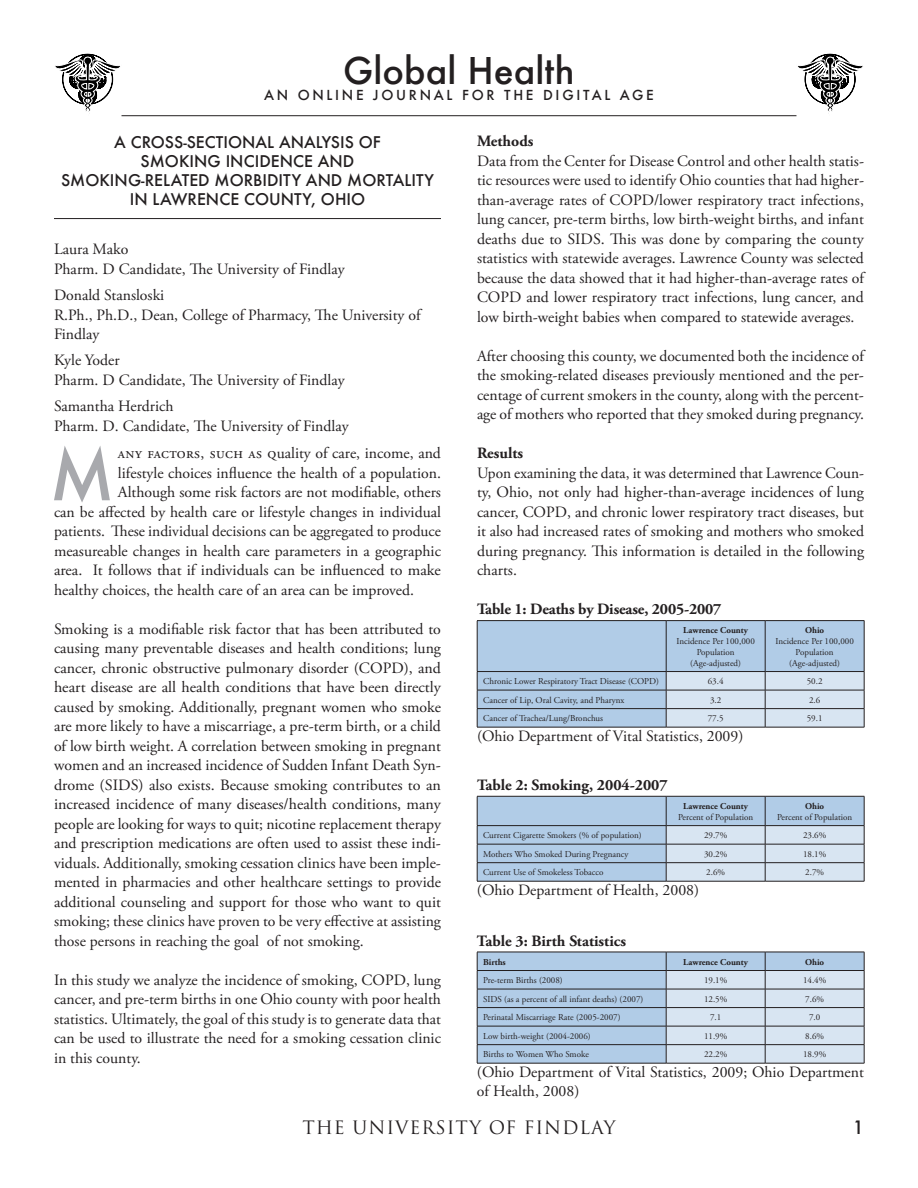
<style>
.page{position:relative;width:918px;height:1188px;background:#fff}
.page>*{position:absolute;margin:0;border:0;box-sizing:border-box;transform-origin:0 0}
.First_Paragraph{font:500 67.5px "Futura";color:#a8a9ad}
.t1{font:500 36px "Futura";color:#231f20}
.t2{font:18px "Trajan Pro";letter-spacing:.05em;color:#231f20}
.t3{font:500 18px "Futura";color:#231f20}
.No_Indent{font:15.75px/19.5px "Adobe Garamond Pro";color:#231f20}
.First_Paragraph-2{font:15.75px "Adobe Garamond Pro";color:#231f20}
.Heading{font:500 15.75px/18.9px "Futura";color:#231f20;text-align:center}
.No_Indent-2{font:700 15.75px "Adobe Garamond Pro";color:#231f20}
.t4{font:500 13.5px "Futura";letter-spacing:.2em;color:#231f20}
.t5{font:9px/10.8px "Adobe Garamond Pro";color:#231f20;text-align:center}
.t6{font:700 9px "Adobe Garamond Pro";color:#231f20}
</style>
<div class="page">
<svg style="left:55px;top:54px;width:67px;height:62px"></svg>
<svg style="left:796px;top:54px;width:67px;height:62px"></svg>
<hr style="left:122px;top:115px;width:674px;height:1px;background:#231f20">
<hr style="left:54px;top:218px;width:387px;height:1px;background:#231f20">
<hr style="left:477px;top:620px;width:189px;height:1px;background:#231f20">
<hr style="left:666px;top:620px;width:99px;height:1px;background:#231f20">
<hr style="left:765px;top:620px;width:99px;height:1px;background:#231f20">
<svg style="left:477px;top:621px;width:388px;height:106px;background:#b4cae1"></svg>
<hr style="left:477px;top:727px;width:189px;height:1px;background:#231f20">
<hr style="left:666px;top:727px;width:99px;height:1px;background:#231f20">
<hr style="left:765px;top:727px;width:99px;height:1px;background:#231f20">
<svg style="left:477px;top:796px;width:388px;height:85px;background:#b3c8dd"></svg>
<hr style="left:477px;top:881px;width:189px;height:1px;background:#231f20">
<hr style="left:666px;top:881px;width:99px;height:1px;background:#231f20">
<hr style="left:765px;top:881px;width:99px;height:1px;background:#231f20">
<svg style="left:477px;top:952px;width:388px;height:111px;background:#b7cbde"></svg>
<hr style="left:477px;top:1063px;width:189px;height:1px;background:#231f20">
<hr style="left:666px;top:1063px;width:99px;height:1px;background:#231f20">
<hr style="left:765px;top:1063px;width:99px;height:1px;background:#231f20">
<p class="t1" style="left:343px;top:46px;width:233px">Global Health</p>
<p class="t4" style="left:264px;top:86px;width:391px">AN ONLINE JOURNAL FOR THE DIGITAL AGE</p>
<p class="Heading" style="left:61px;top:132px;width:374px">A CROSS-SECTIONAL ANALYSIS OF<br>SMOKING INCIDENCE AND<br>SMOKING-RELATED MORBIDITY AND MORTALITY<br>IN LAWRENCE COUNTY, OHIO</p>
<p class="No_Indent" style="left:54px;top:240px;width:292px">Laura Mako<br>Pharm. D Candidate, The University of Findlay</p>
<p class="No_Indent" style="left:54px;top:286px;width:368px">Donald Stansloski<br>R.Ph., Ph.D., Dean, College of Pharmacy, The University of<br>Findlay</p>
<p class="No_Indent" style="left:54px;top:351px;width:292px">Kyle Yoder<br>Pharm. D Candidate, The University of Findlay</p>
<p class="No_Indent" style="left:54px;top:397px;width:296px">Samantha Herdrich<br>Pharm. D. Candidate, The University of Findlay</p>
<p class="First_Paragraph" style="left:50px;top:429px;width:66px">M</p>
<p class="First_Paragraph-2" style="left:118px;top:444px;width:325px">any factors, such as quality of care, income, and</p>
<p class="First_Paragraph-2" style="left:118px;top:463px;width:325px">lifestyle choices influence the health of a population.</p>
<p class="First_Paragraph-2" style="left:118px;top:483px;width:325px">Although some risk factors are not modifiable, others</p>
<p class="First_Paragraph-2" style="left:54px;top:502px;width:389px">can be affected by health care or lifestyle changes in individual</p>
<p class="First_Paragraph-2" style="left:54px;top:522px;width:388px">patients. These individual decisions can be aggregated to produce</p>
<p class="First_Paragraph-2" style="left:54px;top:541px;width:388px">measureable changes in health care parameters in a geographic</p>
<p class="First_Paragraph-2" style="left:54px;top:561px;width:388px">area. It follows that if individuals can be influenced to make</p>
<p class="First_Paragraph-2" style="left:54px;top:580px;width:361px">healthy choices, the health care of an area can be improved.</p>
<p class="No_Indent" style="left:54px;top:620px;width:389px;text-align:justify">Smoking is a modifiable risk factor that has been attributed to causing many preventable diseases and health conditions; lung cancer, chronic obstructive pulmonary disorder (COPD), and heart disease are all health conditions that have been directly caused by smoking. Additionally, pregnant women who smoke are more likely to have a miscarriage, a pre-term birth, or a child of low birth weight. A correlation between smoking in pregnant women and an increased incidence of Sudden Infant Death Syn&shy;drome (SIDS) also exists. Because smoking contributes to an increased incidence of many diseases/health conditions, many people are looking for ways to quit; nicotine replacement therapy and prescription medications are often used to assist these indi&shy;viduals. Additionally, smoking cessation clinics have been imple&shy;mented in pharmacies and other healthcare settings to provide additional counseling and support for those who want to quit smoking; these clinics have proven to be very effective at assisting those persons in reaching the goal of not smoking.</p>
<p class="No_Indent" style="left:54px;top:971px;width:389px;text-align:justify">In this study we analyze the incidence of smoking, COPD, lung cancer, and pre-term births in one Ohio county with poor health statistics. Ultimately, the goal of this study is to generate data that can be used to illustrate the need for a smoking cessation clinic in this county.</p>
<p class="No_Indent-2" style="left:477px;top:132px;width:58px">Methods</p>
<p class="No_Indent" style="left:477px;top:152px;width:389px;text-align:justify">Data from the Center for Disease Control and other health statis&shy;tic resources were used to identify Ohio counties that had higher&shy;than-average rates of COPD/lower respiratory tract infections, lung cancer, pre-term births, low birth-weight births, and infant deaths due to SIDS. This was done by comparing the county statistics with statewide averages. Lawrence County was selected because the data showed that it had higher-than-average rates of COPD and lower respiratory tract infections, lung cancer, and low birth-weight babies when compared to statewide averages.</p>
<p class="No_Indent" style="left:477px;top:347px;width:389px;text-align:justify">After choosing this county, we documented both the incidence of the smoking-related diseases previously mentioned and the per&shy;centage of current smokers in the county, along with the percent&shy;age of mothers who reported that they smoked during pregnancy.</p>
<p class="No_Indent-2" style="left:477px;top:444px;width:48px">Results</p>
<p class="No_Indent" style="left:477px;top:464px;width:389px;text-align:justify">Upon examining the data, it was determined that Lawrence Coun&shy;ty, Ohio, not only had higher-than-average incidences of lung cancer, COPD, and chronic lower respiratory tract diseases, but it also had increased rates of smoking and mothers who smoked during pregnancy. This information is detailed in the following charts.</p>
<p class="No_Indent-2" style="left:477px;top:600px;width:246px">Table 1: Deaths by Disease, 2005-2007</p>
<p class="t6" style="left:683px;top:625px;width:66px">Lawrence County</p>
<p class="t5" style="left:677px;top:636px;width:80px">Incidence Per 100,000<br>Population</p>
<p class="t5" style="left:690px;top:658px;width:52px">(Age-adjusted)</p>
<p class="t6" style="left:805px;top:625px;width:21px">Ohio</p>
<p class="t5" style="left:775px;top:636px;width:80px">Incidence Per 100,000<br>Population</p>
<p class="t5" style="left:789px;top:658px;width:52px">(Age-adjusted)</p>
<p class="t5" style="left:483px;top:676px;width:177px">Chronic Lower Respiratory Tract Disease (COPD)</p>
<p class="t5" style="left:708px;top:676px;width:17px">63.4</p>
<p class="t5" style="left:807px;top:676px;width:17px">50.2</p>
<p class="t5" style="left:483px;top:695px;width:143px">Cancer of Lip, Oral Cavity, and Pharynx</p>
<p class="t5" style="left:710px;top:695px;width:13px">3.2</p>
<p class="t5" style="left:809px;top:695px;width:13px">2.6</p>
<p class="t5" style="left:483px;top:713px;width:121px">Cancer of Trachea/Lung/Bronchus</p>
<p class="t5" style="left:708px;top:713px;width:17px">77.5</p>
<p class="t5" style="left:807px;top:713px;width:17px">59.1</p>
<p class="No_Indent" style="left:477px;top:727px;width:268px">(Ohio Department of Vital Statistics, 2009)</p>
<p class="No_Indent-2" style="left:477px;top:776px;width:192px">Table 2: Smoking, 2004-2007</p>
<p class="t6" style="left:683px;top:801px;width:66px">Lawrence County</p>
<p class="t5" style="left:678px;top:812px;width:77px">Percent of Population</p>
<p class="t6" style="left:805px;top:801px;width:21px">Ohio</p>
<p class="t5" style="left:777px;top:812px;width:77px">Percent of Population</p>
<p class="t5" style="left:483px;top:830px;width:160px">Current Cigarette Smokers (% of population)</p>
<p class="t5" style="left:704px;top:830px;width:25px">29.7%</p>
<p class="t5" style="left:803px;top:830px;width:25px">23.6%</p>
<p class="t5" style="left:483px;top:849px;width:147px">Mothers Who Smoked During Pregnancy</p>
<p class="t5" style="left:704px;top:849px;width:25px">30.2%</p>
<p class="t5" style="left:803px;top:849px;width:25px">18.1%</p>
<p class="t5" style="left:483px;top:867px;width:122px">Current Use of Smokeless Tobacco</p>
<p class="t5" style="left:706px;top:867px;width:20px">2.6%</p>
<p class="t5" style="left:805px;top:867px;width:20px">2.7%</p>
<p class="No_Indent" style="left:477px;top:881px;width:224px">(Ohio Department of Health, 2008)</p>
<p class="No_Indent-2" style="left:477px;top:932px;width:151px">Table 3: Birth Statistics</p>
<p class="t6" style="left:483px;top:956px;width:24px">Births</p>
<p class="t6" style="left:683px;top:956px;width:66px">Lawrence County</p>
<p class="t6" style="left:805px;top:956px;width:21px">Ohio</p>
<p class="t5" style="left:483px;top:975px;width:81px">Pre-term Births (2008)</p>
<p class="t5" style="left:704px;top:975px;width:25px">19.1%</p>
<p class="t5" style="left:803px;top:975px;width:25px">14.4%</p>
<p class="t5" style="left:483px;top:994px;width:162px">SIDS (as a percent of all infant deaths) (2007)</p>
<p class="t5" style="left:704px;top:994px;width:25px">12.5%</p>
<p class="t5" style="left:805px;top:994px;width:20px">7.6%</p>
<p class="t5" style="left:483px;top:1012px;width:139px">Perinatal Miscarriage Rate (2005-2007)</p>
<p class="t5" style="left:710px;top:1012px;width:13px">7.1</p>
<p class="t5" style="left:809px;top:1012px;width:13px">7.0</p>
<p class="t5" style="left:483px;top:1031px;width:109px">Low birth-weight (2004-2006)</p>
<p class="t5" style="left:704px;top:1031px;width:25px">11.9%</p>
<p class="t5" style="left:805px;top:1031px;width:20px">8.6%</p>
<p class="t5" style="left:483px;top:1049px;width:107px">Births to Women Who Smoke</p>
<p class="t5" style="left:704px;top:1049px;width:25px">22.2%</p>
<p class="t5" style="left:803px;top:1049px;width:25px">18.9%</p>
<p class="No_Indent" style="left:477px;top:1063px;width:388px">(Ohio Department of Vital Statistics, 2009; Ohio Department of Health, 2008)</p>
<p class="t2" style="left:302px;top:1116px;width:315px">THE UNIVERSITY OF FINDLAY</p>
<p class="t3" style="left:853px;top:1115px;width:13px">1</p>
</div>
